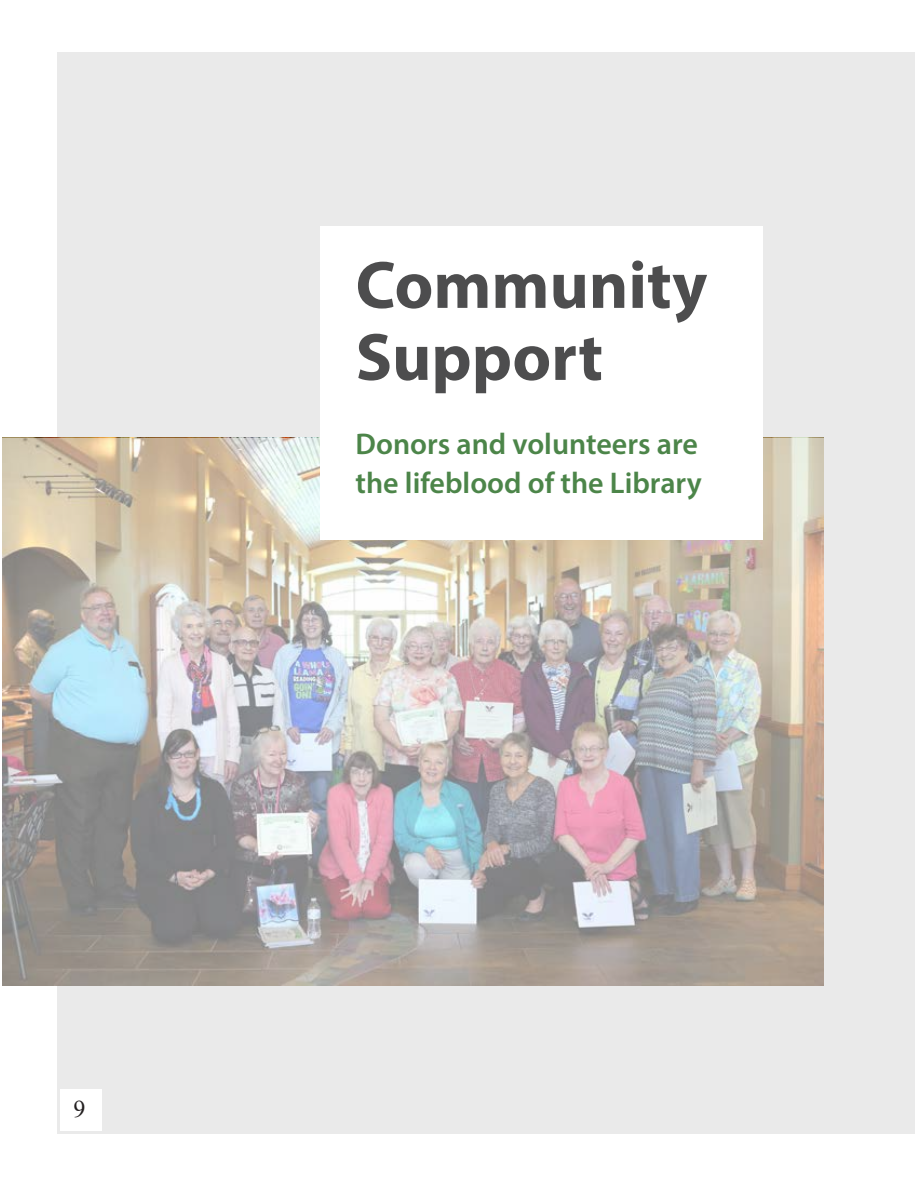
<style>
.page{position:relative;width:915px;height:1188px;background:#fff}
.page>*{position:absolute;margin:0;border:0;box-sizing:border-box;transform-origin:0 0}
.t1{font:700 67.5px/72px "Myriad Pro";color:#4d4d4e}
.t2{font:600 30px/39px "Myriad Pro";color:#4c8549}
.t3{font:24px "Times New Roman";color:#231f20}
</style>
<div class="page">
<div style="left:57px;top:52px;width:858px;height:1082px;background:#eaeaea"></div>
<img style="left:2px;top:438px;width:822px;height:548px">
<div style="left:60px;top:1090px;width:41px;height:41px;background:#fff"></div>
<div style="left:321px;top:226px;width:442px;height:314px;background:#fff"></div>
<p class="t3" style="left:73px;top:1092px;width:13px">9</p>
<h1 class="t1" style="left:356px;top:247px;width:353px">Community<br>Support</h1>
<p class="t2" style="left:356px;top:424px;width:348px">Donors and volunteers are the lifeblood of the Library</p>
</div>
